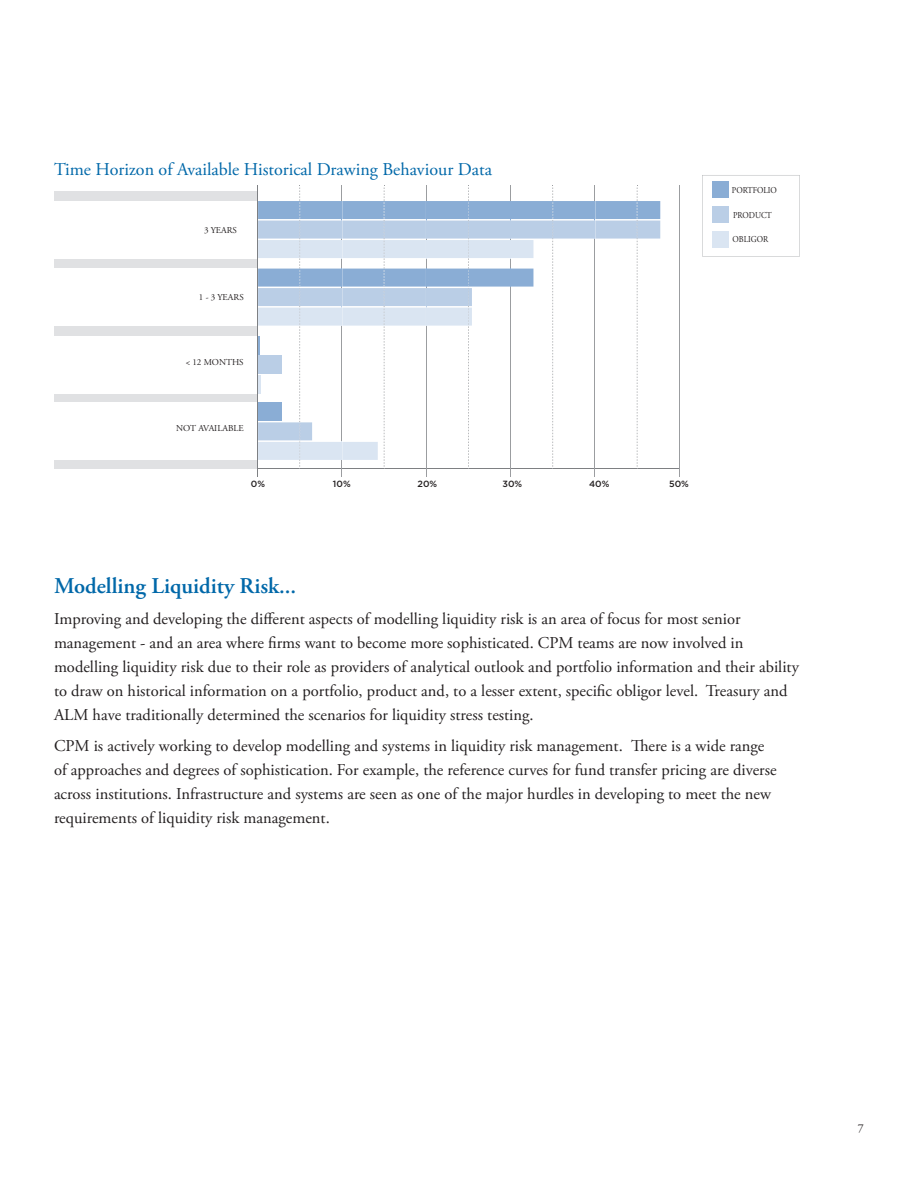
<style>
.page{position:relative;width:918px;height:1188px;background:#fff}
.page>*{position:absolute;margin:0;border:0;box-sizing:border-box;transform-origin:0 0}
.t1{font:600 22.5px "Adobe Garamond Pro";color:#0068a9}
.t2{font:18px "Adobe Garamond Pro";color:#0068a9}
.main_text{font:16.5px/24px "Adobe Garamond Pro";color:#231f20}
.t3{font:12px "Adobe Garamond Pro";color:#231f20}
.t4{font:9px "Adobe Garamond Pro";color:#231f20}
.t5{font:9px "Adobe Garamond Pro";color:#231f20;scale:.89 1}
.t6{font:500 9px "Gotham";color:#231f20}
</style>
<div class="page">
<div style="left:54px;top:191px;width:204px;height:278px;background:#e0e1e3"></div>
<div style="left:54px;top:403px;width:479px;height:57px;background:#fff"></div>
<hr style="left:258px;top:469px;width:421px;height:1px;background:#7e8083">
<hr style="left:342px;top:185px;width:1px;height:291px;background:#9b9da0">
<hr style="left:426px;top:185px;width:1px;height:291px;background:#9b9da0">
<hr style="left:510px;top:185px;width:1px;height:291px;background:#9b9da0">
<hr style="left:595px;top:185px;width:1px;height:291px;background:#9b9da0">
<hr style="left:679px;top:185px;width:1px;height:291px;background:#9b9da0">
<div style="left:54px;top:269px;width:204px;height:57px;background:#fff"></div>
<div style="left:54px;top:201px;width:204px;height:57px;background:#fff"></div>
<div style="left:54px;top:336px;width:204px;height:57px;background:#fff"></div>
<svg style="left:258px;top:185px;width:402px;height:284px"></svg>
<hr style="left:257px;top:185px;width:1px;height:291px;background:#7e8083">
<svg style="left:702px;top:175px;width:98px;height:81px"></svg>
<div style="left:712px;top:182px;width:16px;height:16px;background:#8aadd5"></div>
<div style="left:712px;top:206px;width:16px;height:17px;background:#bacee6"></div>
<div style="left:712px;top:231px;width:16px;height:16px;background:#dae5f2"></div>
<p class="t2" style="left:54px;top:158px;width:439px">Time Horizon of Available Historical Drawing Behaviour Data</p>
<p class="t4" style="left:204px;top:225px;width:34px">3 YEARS</p>
<p class="t4" style="left:199px;top:292px;width:46px">1 - 3 YEARS</p>
<p class="t4" style="left:186px;top:356px;width:60px">&lt; 12 MONTHS</p>
<p class="t4" style="left:176px;top:423px;width:69px">NOT AVAILABLE</p>
<p class="t6" style="left:251px;top:479px;width:16px">0%</p>
<p class="t6" style="left:333px;top:479px;width:19px">10%</p>
<p class="t6" style="left:418px;top:479px;width:21px">20%</p>
<p class="t6" style="left:503px;top:479px;width:21px">30%</p>
<p class="t6" style="left:589px;top:479px;width:22px">40%</p>
<p class="t6" style="left:669px;top:479px;width:21px">50%</p>
<p class="t5" style="left:732px;top:185px;width:52px">PORTFOLIO</p>
<p class="t5" style="left:733px;top:210px;width:45px">PRODUCT</p>
<p class="t5" style="left:732px;top:234px;width:42px">OBLIGOR</p>
<p class="t1" style="left:54px;top:573px;width:244px">Modelling Liquidity Risk...</p>
<p class="main_text" style="left:54px;top:607px;width:746px">Improving and developing the different aspects of modelling liquidity risk is an area of focus for most senior management - and an area where firms want to become more sophisticated. CPM teams are now involved in modelling liquidity risk due to their role as providers of analytical outlook and portfolio information and their ability to draw on historical information on a portfolio, product and, to a lesser extent, specific obligor level. Treasury and ALM have traditionally determined the scenarios for liquidity stress testing.</p>
<p class="main_text" style="left:54px;top:734px;width:724px">CPM is actively working to develop modelling and systems in liquidity risk management. There is a wide range of approaches and degrees of sophistication. For example, the reference curves for fund transfer pricing are diverse across institutions. Infrastructure and systems are seen as one of the major hurdles in developing to meet the new requirements of liquidity risk management.</p>
<p class="t3" style="left:858px;top:1121px;width:7px">7</p>
</div>
